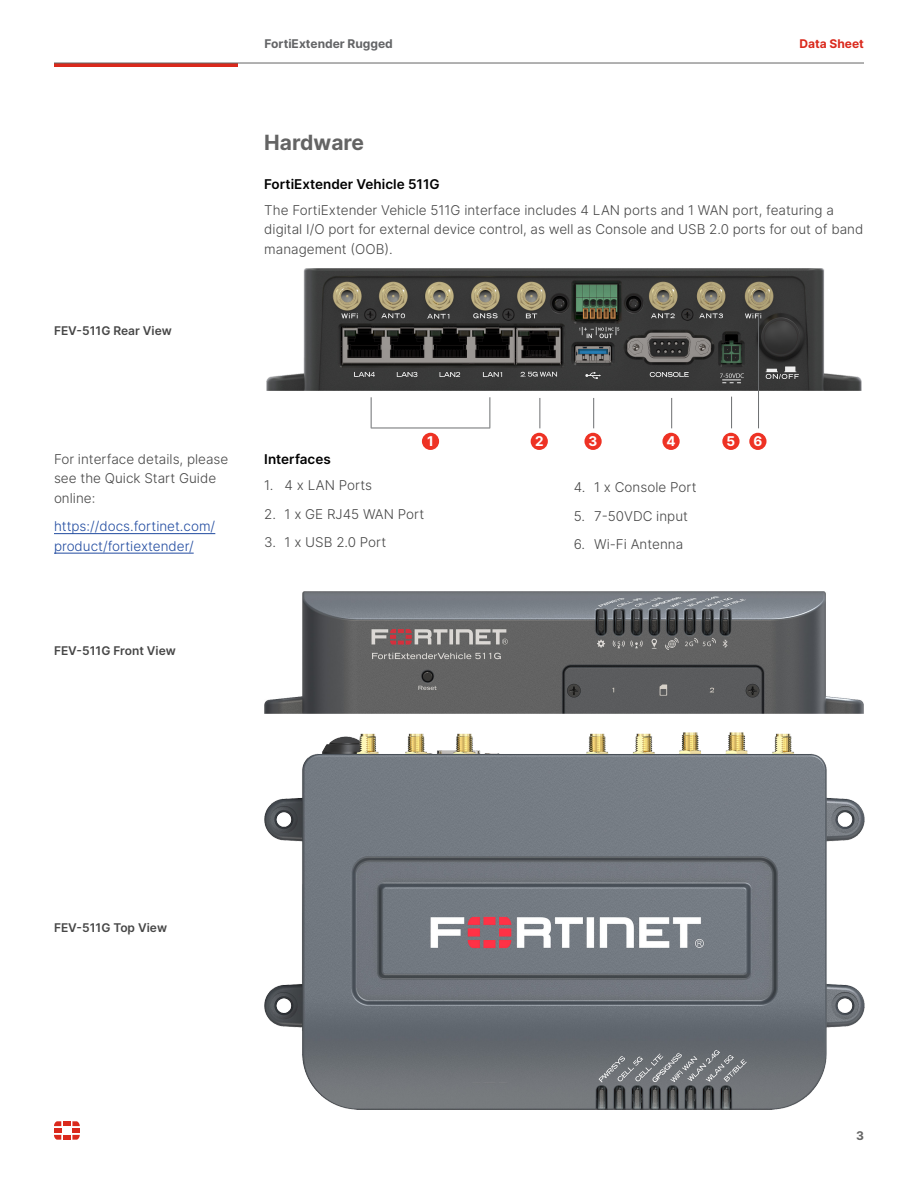
<style>
.page{position:relative;width:918px;height:1188px;background:#fff}
.page>*{position:absolute;margin:0;border:0;box-sizing:border-box;transform-origin:0 0}
.t1{font:700 21px "Inter";color:#646464}
.Text_Body_9{font:300 13.5px/19.5px "Inter";color:#464646}
.Text_Body_9-2{font:300 13.5px/19.5px "Inter";color:#214ba0}
.t2{font:600 13.5px "Inter";color:#000}
.FG_Hardware_Number_Callout_White{font:700 13.5px "Inter";color:#fff}
.t3{font:600 12px "Inter";color:#464646}
.t4{font:700 12px "Inter";color:#636466}
.t5{font:700 12px "Inter";color:#da291c}
.t6{font:700 12px "Inter";color:#646464}
</style>
<div class="page">
<img style="left:266px;top:269px;width:596px;height:122px">
<div style="left:531px;top:433px;width:17px;height:17px;background:#ee3224;border-radius:50%"></div>
<div style="left:584px;top:433px;width:18px;height:17px;background:#ee3224;border-radius:50%"></div>
<div style="left:662px;top:433px;width:18px;height:17px;background:#ee3224;border-radius:50%"></div>
<div style="left:722px;top:433px;width:18px;height:17px;background:#ee3224;border-radius:50%"></div>
<div style="left:749px;top:433px;width:18px;height:17px;background:#ee3224;border-radius:50%"></div>
<div style="left:422px;top:433px;width:17px;height:17px;background:#ee3224;border-radius:50%"></div>
<hr style="left:540px;top:398px;width:1px;height:30px;background:#6d6f71">
<hr style="left:593px;top:398px;width:1px;height:30px;background:#6d6f71">
<hr style="left:671px;top:398px;width:1px;height:30px;background:#6d6f71">
<hr style="left:731px;top:397px;width:1px;height:31px;background:#6d6f71">
<hr style="left:758px;top:315px;width:1px;height:113px;background:#6d6f71">
<hr style="left:371px;top:397px;width:1px;height:31px;background:#6d6f71">
<hr style="left:490px;top:397px;width:1px;height:31px;background:#6d6f71">
<hr style="left:371px;top:428px;width:119px;height:1px;background:#6d6f71">
<img style="left:265px;top:591px;width:598px;height:123px">
<hr style="left:54px;top:533px;width:161px;height:1px;background:#214ba0">
<hr style="left:54px;top:553px;width:140px;height:1px;background:#214ba0">
<img style="left:265px;top:733px;width:600px;height:376px">
<hr style="left:54px;top:63px;width:183px;height:4px;background:#da291c">
<hr style="left:54px;top:63px;width:810px;height:1px;background:#646464">
<svg style="left:54px;top:1121px;width:26px;height:19px"></svg>
<h3 class="t3" style="left:54px;top:322px;width:119px">FEV-511G Rear View</h3>
<p class="t4" style="left:265px;top:35px;width:130px">FortiExtender Rugged</p>
<p class="t5" style="left:800px;top:35px;width:66px">Data Sheet</p>
<h1 class="t1" style="left:264px;top:127px;width:101px">Hardware</h1>
<h2 class="t2" style="left:264px;top:174px;width:177px">FortiExtender Vehicle 511G</h2>
<p class="Text_Body_9" style="left:264px;top:200px;width:601px">The FortiExtender Vehicle 511G interface includes 4 LAN ports and 1 WAN port, featuring a digital I/O port for external device control, as well as Console and USB 2.0 ports for out of band management (OOB).</p>
<p class="Text_Body_9" style="left:54px;top:449px;width:176px">For interface details, please see the Quick Start Guide online:</p>
<p class="Text_Body_9-2" style="left:54px;top:517px;width:163px">https://docs.fortinet.com/ product/fortiextender/</p>
<h3 class="t3" style="left:54px;top:642px;width:123px">FEV-511G Front View</h3>
<p class="FG_Hardware_Number_Callout_White" style="left:427px;top:431px;width:8px">1</p>
<p class="FG_Hardware_Number_Callout_White" style="left:535px;top:431px;width:10px">2</p>
<p class="FG_Hardware_Number_Callout_White" style="left:589px;top:431px;width:10px">3</p>
<p class="FG_Hardware_Number_Callout_White" style="left:666px;top:431px;width:11px">4</p>
<p class="FG_Hardware_Number_Callout_White" style="left:727px;top:431px;width:10px">5</p>
<p class="FG_Hardware_Number_Callout_White" style="left:753px;top:431px;width:10px">6</p>
<h2 class="t2" style="left:264px;top:449px;width:68px">Interfaces</h2>
<p class="Text_Body_9" style="left:264px;top:475px;width:109px">1. 4 x LAN Ports</p>
<p class="Text_Body_9" style="left:264px;top:504px;width:161px">2. 1 x GE RJ45 WAN Port</p>
<p class="Text_Body_9" style="left:264px;top:532px;width:124px">3. 1 x USB 2.0 Port</p>
<p class="Text_Body_9" style="left:574px;top:478px;width:124px">4. 1 x Console Port</p>
<p class="Text_Body_9" style="left:574px;top:506px;width:116px">5. 7-50VDC input</p>
<p class="Text_Body_9" style="left:574px;top:534px;width:111px">6. Wi-Fi Antenna</p>
<h3 class="t3" style="left:54px;top:919px;width:115px">FEV-511G Top View</h3>
<p class="t6" style="left:856px;top:1127px;width:9px">3</p>
</div>
